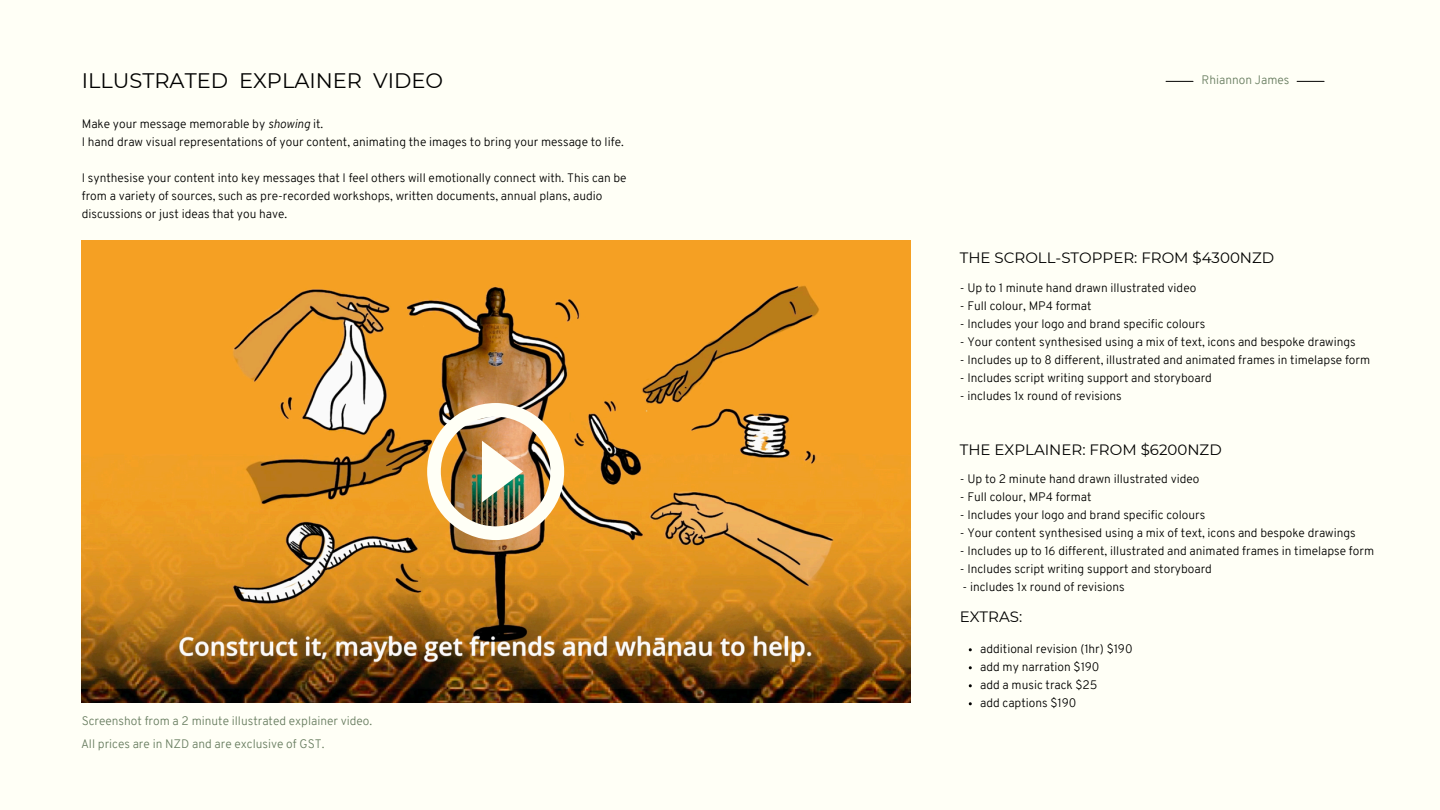
<style>
.page{position:relative;width:1440px;height:810px;background:#fffff6}
.page>*{position:absolute;margin:0;border:0;box-sizing:border-box;transform-origin:0 0}
.t1{font:21px "Montserrat";color:#000}
.t2{font:15px "Montserrat";color:#000}
.t3{font:300 12px/18px "Overpass";color:#000}
.t4{font:300 12px "Overpass";color:#687d60}
.s1{font-style:italic}
</style>
<div class="page">
<svg style="left:1297px;top:81px;width:27px;height:1px"></svg>
<svg style="left:1166px;top:81px;width:27px;height:1px"></svg>
<img style="left:81px;top:241px;width:829px;height:462px">
<img style="left:427px;top:403px;width:137px;height:137px">
<p class="t1" style="left:82px;top:68px;width:363px">ILLUSTRATED EXPLAINER VIDEO</p>
<p class="t3" style="left:82px;top:116px;width:243px">Make your message memorable by <span class="s1">showing</span> it.</p>
<p class="t3" style="left:82px;top:134px;width:544px">I hand draw visual representations of your content, animating the images to bring your message to life.</p>
<p class="t3" style="left:82px;top:170px;width:546px">I synthesise your content into key messages that I feel others will emotionally connect with. This can be from a variety of sources, such as pre-recorded workshops, written documents, annual plans, audio discussions or just ideas that you have.</p>
<p class="t4" style="left:82px;top:716px;width:292px">Screenshot from a 2 minute illustrated explainer video.</p>
<h2 class="t4" style="left:81px;top:739px;width:245px">All prices are in NZD and are exclusive of GST.</h2>
<h1 class="t4" style="left:1202px;top:75px;width:89px">Rhiannon James</h1>
<p class="t2" style="left:960px;top:249px;width:316px">THE SCROLL-STOPPER: FROM $4300NZD</p>
<p class="t3" style="left:960px;top:280px;width:238px">- Up to 1 minute hand drawn illustrated video</p>
<p class="t3" style="left:960px;top:298px;width:133px">- Full colour, MP4 format</p>
<p class="t3" style="left:960px;top:316px;width:247px">- Includes your logo and brand specific colours</p>
<p class="t3" style="left:960px;top:334px;width:398px">- Your content synthesised using a mix of text, icons and bespoke drawings</p>
<p class="t3" style="left:960px;top:352px;width:412px">- Includes up to 8 different, illustrated and animated frames in timelapse form</p>
<h2 class="t3" style="left:960px;top:370px;width:254px">- Includes script writing support and storyboard</h2>
<p class="t3" style="left:960px;top:388px;width:164px">- includes 1x round of revisions</p>
<p class="t2" style="left:960px;top:441px;width:263px">THE EXPLAINER: FROM $6200NZD</p>
<p class="t3" style="left:960px;top:471px;width:241px">- Up to 2 minute hand drawn illustrated video</p>
<p class="t3" style="left:960px;top:489px;width:133px">- Full colour, MP4 format</p>
<p class="t3" style="left:960px;top:507px;width:247px">- Includes your logo and brand specific colours</p>
<p class="t3" style="left:960px;top:525px;width:398px">- Your content synthesised using a mix of text, icons and bespoke drawings</p>
<h2 class="t3" style="left:960px;top:543px;width:416px">- Includes up to 16 different, illustrated and animated frames in timelapse form</h2>
<p class="t3" style="left:960px;top:561px;width:254px">- Includes script writing support and storyboard</p>
<p class="t3" style="left:963px;top:579px;width:164px">- includes 1x round of revisions</p>
<p class="t2" style="left:960px;top:608px;width:64px">EXTRAS:</p>
<p class="t3" style="left:980px;top:641px;width:154px">additional revision (1hr) $190</p>
<p class="t3" style="left:980px;top:659px;width:121px">add my narration $190</p>
<p class="t3" style="left:980px;top:677px;width:119px">add a music track $25</p>
<p class="t3" style="left:980px;top:695px;width:98px">add captions $190</p>
</div>
